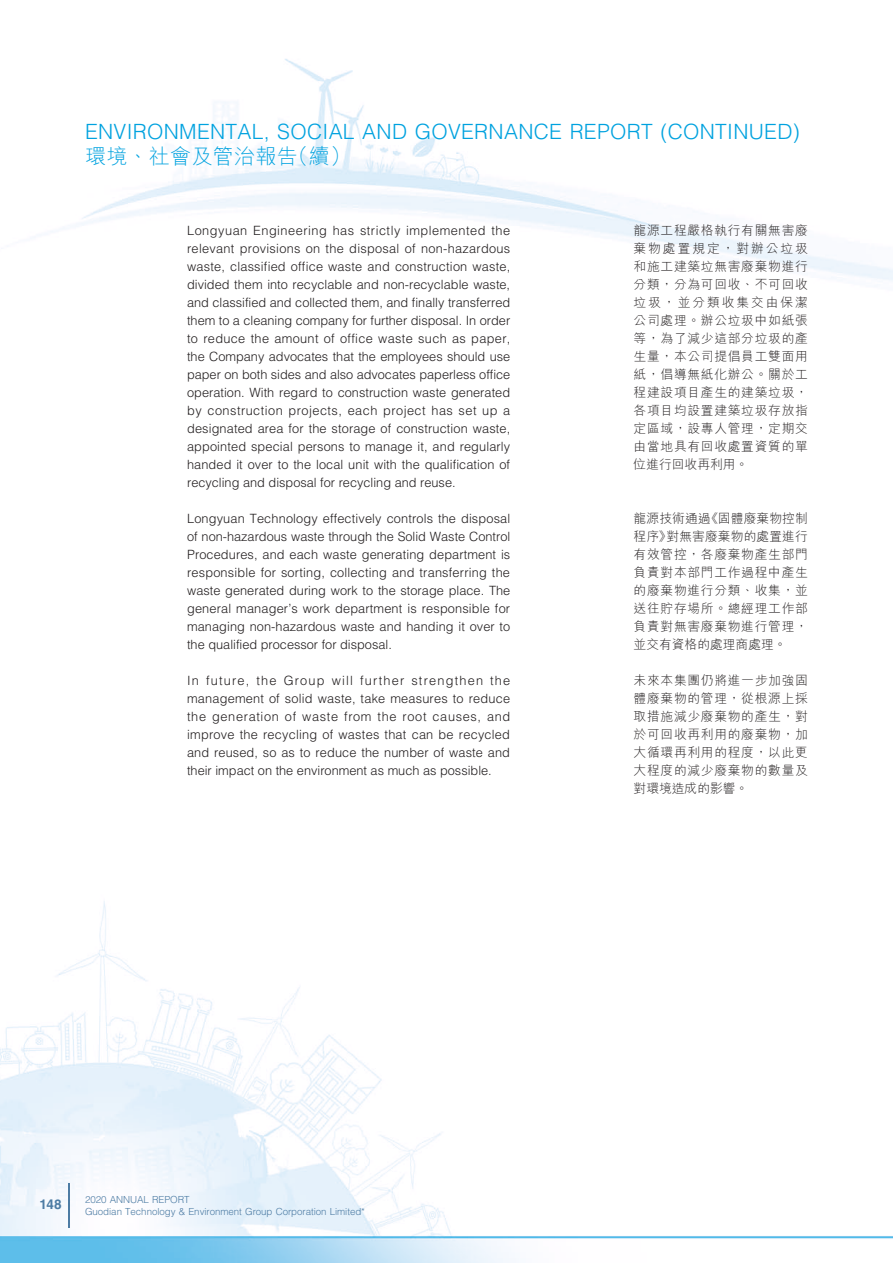
<style>
.page{position:relative;width:893px;height:1263px;background:#fff}
.page>*{position:absolute;margin:0;border:0;box-sizing:border-box;transform-origin:0 0}
.t1{font:300 21px "Helvetica LT Std";letter-spacing:.015em;color:#00a2df}
.t2{font:300 21px "M Hei HK";letter-spacing:.015em;color:#00a2df}
.t3{font:700 13.5px "Helvetica LT Std";color:#4d7ca4}
.t4{font:300 12.75px/18px "Helvetica LT Std";color:#231f20;text-align:justify}
.t5{font:300 12.75px/18px "M Hei HK";letter-spacing:.055em;color:#231f20;text-align:justify}
.t6{font:300 9.75px/12px "Helvetica LT Std";letter-spacing:-.005em;color:#4d7ca4}
</style>
<div class="page">
<img style="left:0;top:59px;width:893px;height:1204px">
<hr style="left:68px;top:1183px;width:1px;height:44px;background:#4d7ca4">
<h1 class="t1" style="left:85px;top:118px;width:716px">ENVIRONMENTAL, SOCIAL AND GOVERNANCE REPORT (CONTINUED)</h1>
<h1 class="t2" style="left:85px;top:145px;width:268px">環境、社會及管治報告（續）</h1>
<p class="t4" style="left:187px;top:221px;width:325px">Longyuan Engineering has strictly implemented the relevant provisions on the disposal of non-hazardous waste, classified office waste and construction waste, divided them into recyclable and non-recyclable waste, and classified and collected them, and finally transferred them to a cleaning company for further disposal. In order to reduce the amount of office waste such as paper, the Company advocates that the employees should use paper on both sides and also advocates paperless office operation. With regard to construction waste generated by construction projects, each project has set up a designated area for the storage of construction waste, appointed special persons to manage it, and regularly handed it over to the local unit with the qualification of recycling and disposal for recycling and reuse.</p>
<p class="t4" style="left:187px;top:509px;width:325px">Longyuan Technology effectively controls the disposal of non-hazardous waste through the Solid Waste Control Procedures, and each waste generating department is responsible for sorting, collecting and transferring the waste generated during work to the storage place. The general manager’s work department is responsible for managing non-hazardous waste and handing it over to the qualified processor for disposal.</p>
<p class="t4" style="left:187px;top:671px;width:325px">In future, the Group will further strengthen the management of solid waste, take measures to reduce the generation of waste from the root causes, and improve the recycling of wastes that can be recycled and reused, so as to reduce the number of waste and their impact on the environment as much as possible.</p>
<p class="t5" style="left:634px;top:221px;width:176px">龍源工程嚴格執行有關無害廢棄物處置規定，對辦公垃圾和施工建築垃無害廢棄物進行分類，分為可回收、不可回收垃圾，並分類收集交由保潔公司處理。辦公垃圾中如紙張等，為了減少這部分垃圾的產生量，本公司提倡員工雙面用紙，倡導無紙化辦公。關於工程建設項目產生的建築垃圾，各項目均設置建築垃圾存放指定區域，設專人管理，定期交由當地具有回收處置資質的單位進行回收再利用。</p>
<p class="t5" style="left:634px;top:509px;width:176px">龍源技術通過《固體廢棄物控制程序》對無害廢棄物的處置進行有效管控，各廢棄物產生部門負責對本部門工作過程中產生的廢棄物進行分類、收集，並送往貯存場所。總經理工作部負責對無害廢棄物進行管理，並交有資格的處理商處理。</p>
<p class="t5" style="left:634px;top:671px;width:176px">未來本集團仍將進一步加強固體廢棄物的管理，從根源上採取措施減少廢棄物的產生，對於可回收再利用的廢棄物，加大循環再利用的程度，以此更大程度的減少廢棄物的數量及對環境造成的影響。</p>
<p class="t3" style="left:39px;top:1196px;width:24px">148</p>
<p class="t6" style="left:85px;top:1193px;width:281px">2020 ANNUAL REPORT<br>Guodian Technology &amp; Environment Group Corporation Limited*</p>
</div>
